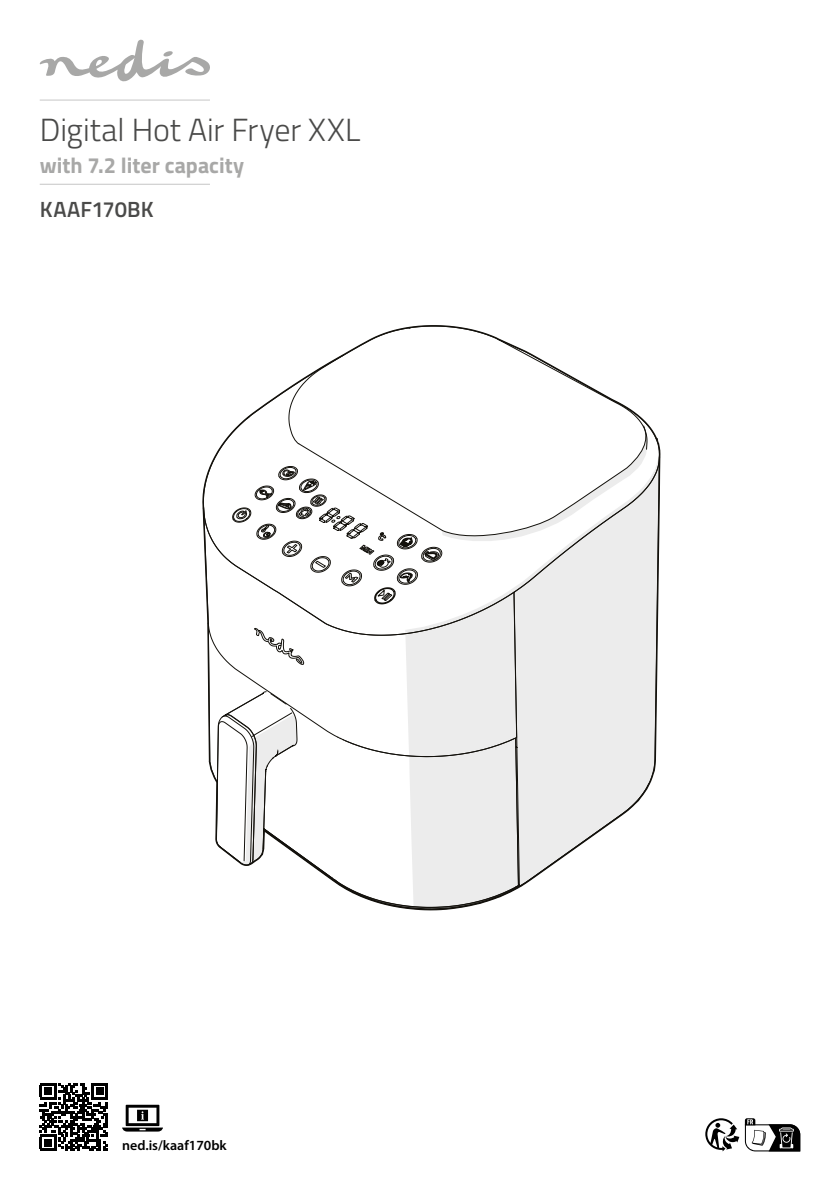
<style>
.page{position:relative;width:840px;height:1191px;background:#fff}
.page>*{position:absolute;margin:0;border:0;box-sizing:border-box;transform-origin:0 0}
.t1{font:300 32px "Titillium";color:#4a4a49}
.t2{font:700 22px "Titillium";color:#a8a8a7}
.t3{font:600 22px "Titillium";letter-spacing:.005em;color:#4a4a49}
.t4{font:600 14px "Myriad Pro";color:#000}
</style>
<div class="page">
<svg style="left:40px;top:1083px;width:68px;height:68px"></svg>
<svg style="left:122px;top:1104px;width:41px;height:27px"></svg>
<hr style="left:40px;top:100px;width:170px;height:1px;background:#c6c6c6">
<svg style="left:40px;top:39px;width:170px;height:43px"></svg>
<svg style="left:202px;top:325px;width:459px;height:586px"></svg>
<svg style="left:232px;top:425px;width:414px;height:179px"></svg>
<svg style="left:216px;top:627px;width:88px;height:276px"></svg>
<hr style="left:40px;top:184px;width:170px;height:1px;background:#c6c6c6">
<svg style="left:705px;top:1118px;width:94px;height:33px"></svg>
<p class="t1" style="left:40px;top:106px;width:322px">Digital Hot Air Fryer XXL</p>
<p class="t2" style="left:40px;top:148px;width:206px">with 7.2 liter capacity</p>
<p class="t3" style="left:40px;top:192px;width:115px">KAAF170BK</p>
<p class="t4" style="left:122px;top:1136px;width:106px">ned.is/kaaf170bk</p>
</div>
